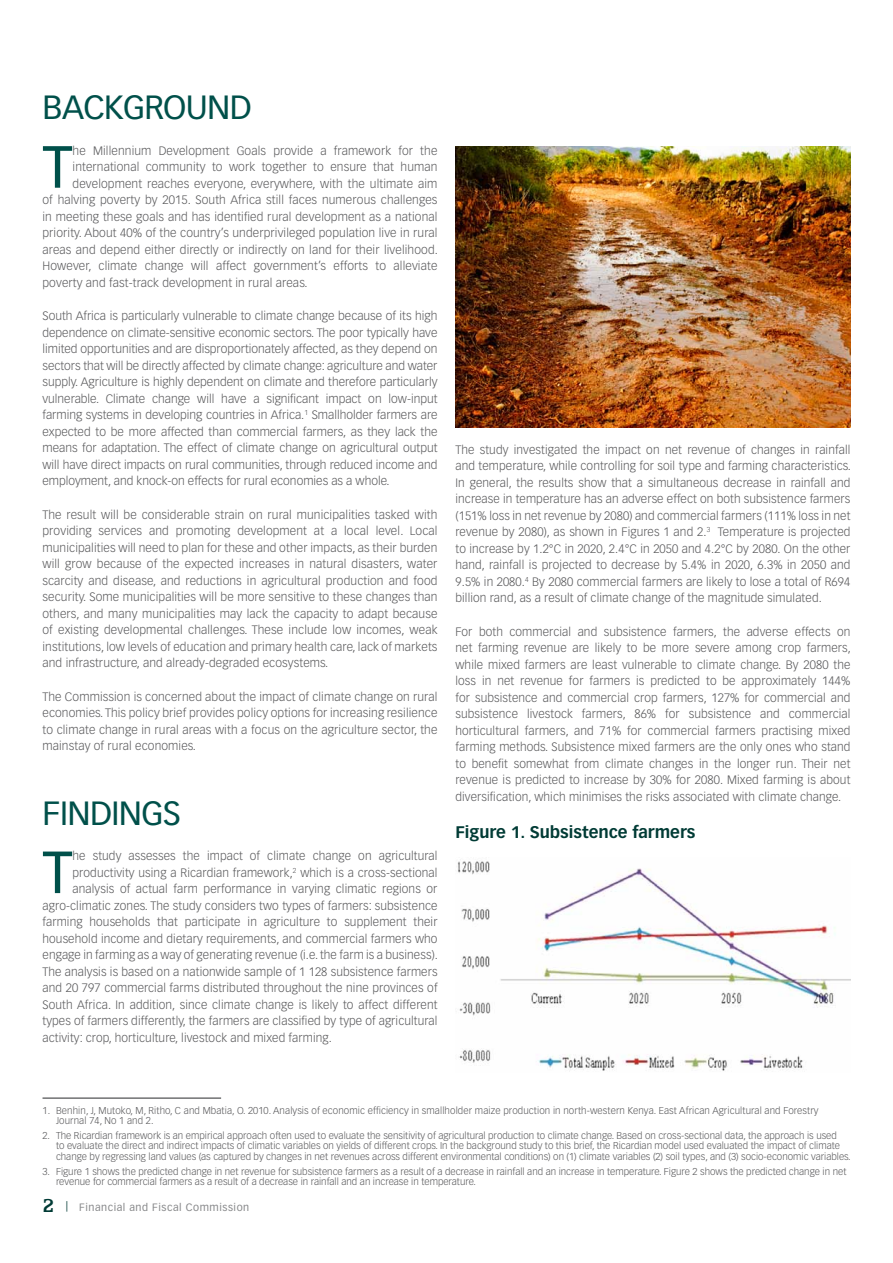
<style>
.page{position:relative;width:893px;height:1263px;background:#fff}
.page>*{position:absolute;margin:0;border:0;box-sizing:border-box;transform-origin:0 0}
.t1{font:58.35px "Vectora LT Std";color:#00504a}
.t2{font:33px "Vectora LT Std";letter-spacing:-.02em;color:#00504a}
.t3{font:700 16.5px "Vectora LT Std";color:#003b35}
.t4{font:300 12px/16.5px "Vectora LT Std";letter-spacing:.01em;color:#58585a;text-align:justify}
.t5{font:10.5px "Vectora LT Std";letter-spacing:.05em;color:#87888a}
.t6{font:300 9.75px/10.5px "Vectora LT Std";color:#58585a}
.s1{font-family:"Egyptian 505 BT";font-weight:700;font-size:21px;color:#003b35}
.s2{color:#003b35}
</style>
<div class="page">
<img style="left:457px;top:861px;width:393px;height:210px">
<hr style="left:43px;top:1097px;width:178px;height:2px;background:#707172">
<img style="left:455px;top:146px;width:395px;height:281px">
<h2 class="t2" style="left:43px;top:88px;width:211px">BACKGROUND</h2>
<h1 class="t1" style="left:43px;top:133px;width:32px">T</h1>
<p class="t4" style="left:73px;top:142px;width:366px">he Millennium Development Goals provide a framework for the</p>
<p class="t4" style="left:73px;top:159px;width:366px">international community to work together to ensure that human</p>
<p class="t4" style="left:73px;top:175px;width:366px">development reaches everyone, everywhere, with the ultimate aim</p>
<p class="t4" style="left:43px;top:192px;width:396px">of halving poverty by 2015. South Africa still faces numerous challenges</p>
<p class="t4" style="left:43px;top:208px;width:396px">in meeting these goals and has identified rural development as a national</p>
<p class="t4" style="left:43px;top:225px;width:396px">priority. About 40% of the country’s underprivileged population live in rural</p>
<p class="t4" style="left:43px;top:241px;width:397px">areas and depend either directly or indirectly on land for their livelihood.</p>
<p class="t4" style="left:43px;top:258px;width:396px">However, climate change will affect government’s efforts to alleviate</p>
<p class="t4" style="left:43px;top:274px;width:266px">poverty and fast-track development in rural areas.</p>
<p class="t4" style="left:43px;top:308px;width:396px">South Africa is particularly vulnerable to climate change because of its high dependence on climate-sensitive economic sectors. The poor typically have limited opportunities and are disproportionately affected, as they depend on sectors that will be directly affected by climate change: agriculture and water supply. Agriculture is highly dependent on climate and therefore particularly vulnerable. Climate change will have a significant impact on low-input farming systems in developing countries in Africa.<sup>1</sup> Smallholder farmers are expected to be more affected than commercial farmers, as they lack the means for adaptation. The effect of climate change on agricultural output will have direct impacts on rural communities, through reduced income and employment, and knock-on effects for rural economies as a whole.</p>
<p class="t4" style="left:43px;top:506px;width:396px">The result will be considerable strain on rural municipalities tasked with providing services and promoting development at a local level. Local municipalities will need to plan for these and other impacts, as their burden will grow because of the expected increases in natural disasters, water scarcity and disease, and reductions in agricultural production and food security. Some municipalities will be more sensitive to these changes than others, and many municipalities may lack the capacity to adapt because of existing developmental challenges. These include low incomes, weak institutions, low levels of education and primary health care, lack of markets and infrastructure, and already-degraded ecosystems.</p>
<p class="t4" style="left:43px;top:688px;width:396px">The Commission is concerned about the impact of climate change on rural economies. This policy brief provides policy options for increasing resilience to climate change in rural areas with a focus on the agriculture sector, the mainstay of rural economies.</p>
<h2 class="t2" style="left:43px;top:793px;width:140px">FINDINGS</h2>
<h1 class="t1" style="left:43px;top:838px;width:32px">T</h1>
<p class="t4" style="left:73px;top:848px;width:366px">he study assesses the impact of climate change on agricultural</p>
<p class="t4" style="left:73px;top:864px;width:366px">productivity using a Ricardian framework,<sup>2</sup> which is a cross-sectional</p>
<p class="t4" style="left:73px;top:881px;width:366px">analysis of actual farm performance in varying climatic regions or</p>
<p class="t4" style="left:43px;top:897px;width:396px">agro-climatic zones. The study considers two types of farmers: subsistence</p>
<p class="t4" style="left:43px;top:914px;width:396px">farming households that participate in agriculture to supplement their</p>
<p class="t4" style="left:43px;top:930px;width:396px">household income and dietary requirements, and commercial farmers who</p>
<p class="t4" style="left:43px;top:947px;width:397px">engage in farming as a way of generating revenue (i.e. the farm is a business).</p>
<p class="t4" style="left:43px;top:963px;width:396px">The analysis is based on a nationwide sample of 1 128 subsistence farmers</p>
<p class="t4" style="left:43px;top:980px;width:396px">and 20 797 commercial farms distributed throughout the nine provinces of</p>
<p class="t4" style="left:43px;top:996px;width:396px">South Africa. In addition, since climate change is likely to affect different</p>
<p class="t4" style="left:43px;top:1013px;width:396px">types of farmers differently, the farmers are classified by type of agricultural</p>
<p class="t4" style="left:43px;top:1029px;width:291px">activity: crop, horticulture, livestock and mixed farming.</p>
<p class="t4" style="left:455px;top:441px;width:397px">The study investigated the impact on net revenue of changes in rainfall and temperature, while controlling for soil type and farming characteristics.<br>In general, the results show that a simultaneous decrease in rainfall and increase in temperature has an adverse effect on both subsistence farmers (151% loss in net revenue by 2080) and commercial farmers (111% loss in net revenue by 2080), as shown in Figures 1 and 2.<sup>3</sup> Temperature is projected to increase by 1.2°C in 2020, 2.4°C in 2050 and 4.2°C by 2080. On the other hand, rainfall is projected to decrease by 5.4% in 2020, 6.3% in 2050 and 9.5% in 2080.<sup>4</sup> By 2080 commercial farmers are likely to lose a total of R694 billion rand, as a result of climate change of the magnitude simulated.</p>
<p class="t4" style="left:455px;top:623px;width:397px">For both commercial and subsistence farmers, the adverse effects on net farming revenue are likely to be more severe among crop farmers, while mixed farmers are least vulnerable to climate change. By 2080 the loss in net revenue for farmers is predicted to be approximately 144% for subsistence and commercial crop farmers, 127% for commercial and subsistence livestock farmers, 86% for subsistence and commercial horticultural farmers, and 71% for commercial farmers practising mixed farming methods. Subsistence mixed farmers are the only ones who stand to benefit somewhat from climate changes in the longer run. Their net revenue is predicted to increase by 30% for 2080. Mixed farming is about diversification, which minimises the risks associated with climate change.</p>
<h3 class="t3" style="left:455px;top:822px;width:241px">Figure 1. Subsistence farmers</h3>
<p class="t6" style="left:56px;top:1105px;width:764px;text-indent:-14px">1. Benhin, J, Mutoko, M, Ritho, C and Mbatia, O. 2010. Analysis of economic efficiency in smallholder maize production in north-western Kenya. East African Agricultural and Forestry<br>Journal 74, No 1 and 2.</p>
<p class="t6" style="left:56px;top:1130px;width:796px;text-indent:-14px">2. The Ricardian framework is an empirical approach often used to evaluate the sensitivity of agricultural production to climate change. Based on cross-sectional data, the approach is used<br>to evaluate the direct and indirect impacts of climatic variables on yields of different crops. In the background study to this brief, the Ricardian model used evaluated the impact of climate change by regressing land values (as captured by changes in net revenues across different environmental conditions) on (1) climate variables (2) soil types, and (3) socio-economic variables.</p>
<p class="t6" style="left:56px;top:1166px;width:792px;text-indent:-14px">3. Figure 1 shows the predicted change in net revenue for subsistence farmers as a result of a decrease in rainfall and an increase in temperature. Figure 2 shows the predicted change in net revenue for commercial farmers as a result of a decrease in rainfall and an increase in temperature.</p>
<p class="t5" style="left:43px;top:1201px;width:208px"><span class="s1">2</span> <span class="s2">|</span> Financial and Fiscal Commission</p>
</div>
